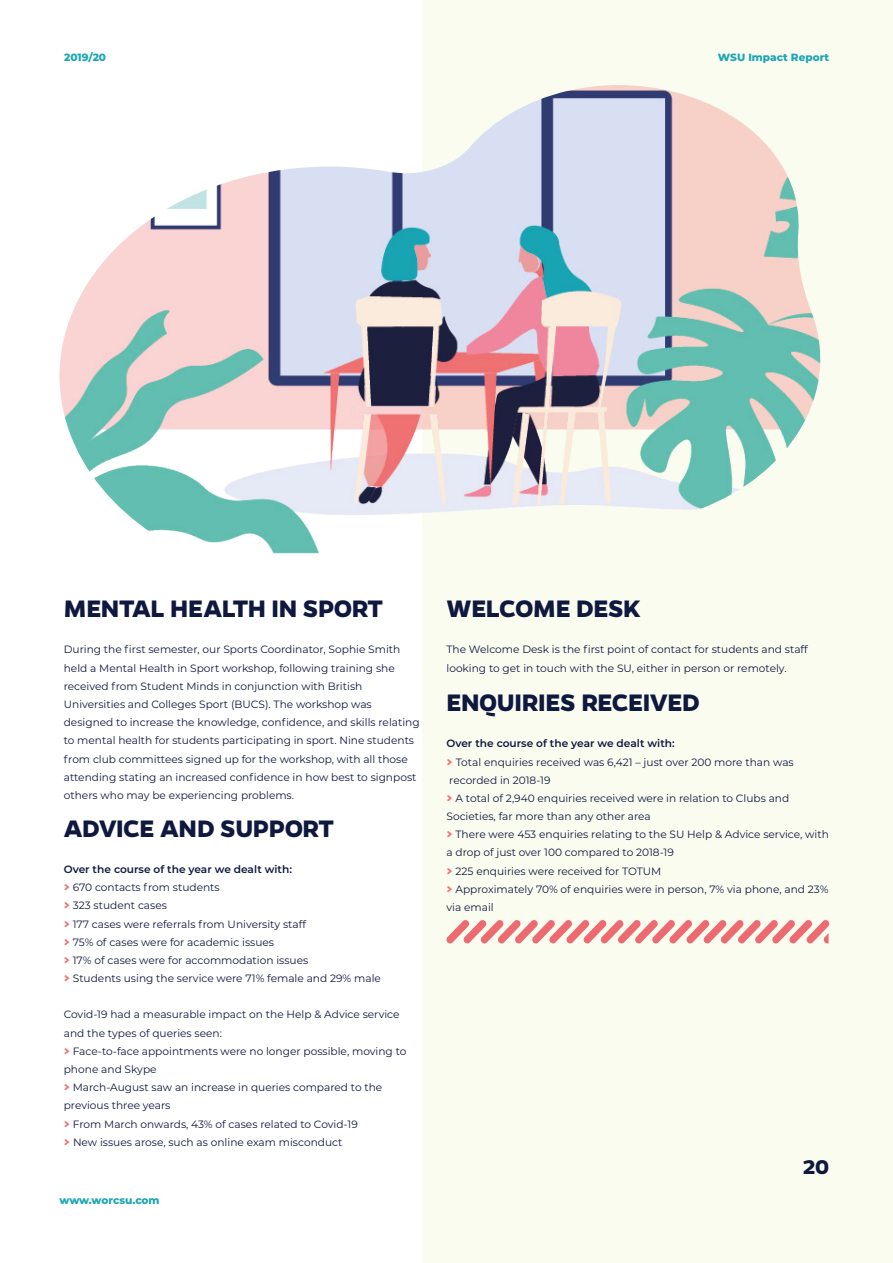
<style>
.page{position:relative;width:893px;height:1263px;background:#fff}
.page>*{position:absolute;margin:0;border:0;box-sizing:border-box;transform-origin:0 0}
.t1{font:700 27px "Gentona";letter-spacing:-.015em;color:#0f183f}
.t2{font:700 22.5px "Gentona";color:#0f183f}
.t3{font:10.65px/18.1px "Montserrat";color:#0f183f}
.t4{font:600 10.65px "Montserrat";color:#0f183f}
.t5{font:800 10.5px "Montserrat";color:#1ca7b3}
.s1{font-family:"Gentona";font-weight:700;font-size:15px;color:#f26f70}
</style>
<div class="page">
<div style="left:422px;top:0;width:471px;height:1263px;background:#fbfcf0"></div>
<svg style="left:446px;top:920px;width:383px;height:23px"></svg>
<img style="left:59px;top:85px;width:762px;height:469px">
<p class="t5" style="left:64px;top:50px;width:44px">2019/20</p>
<p class="t5" style="left:718px;top:50px;width:113px">WSU Impact Report</p>
<p class="t1" style="left:64px;top:593px;width:321px">MENTAL HEALTH IN SPORT</p>
<p class="t3" style="left:64px;top:640px;width:338px">During the first semester, our Sports Coordinator, Sophie Smith held a Mental Health in Sport workshop, following training she</p>
<p class="t3" style="left:64px;top:677px;width:300px">received from Student Minds in conjunction with British</p>
<p class="t3" style="left:64px;top:695px;width:310px">Universities and Colleges Sport (BUCS). The workshop was</p>
<p class="t3" style="left:64px;top:713px;width:357px">designed to increase the knowledge, confidence, and skills relating to mental health for students participating in sport. Nine students from club committees signed up for the workshop, with all those attending stating an increased confidence in how best to signpost others who may be experiencing problems.</p>
<p class="t1" style="left:64px;top:812px;width:272px">ADVICE AND SUPPORT</p>
<p class="t4" style="left:64px;top:862px;width:230px">Over the course of the year we dealt with:</p>
<p class="t3" style="left:64px;top:878px;width:157px"><span class="s1">&gt;</span> 670 contacts from students</p>
<p class="t3" style="left:64px;top:896px;width:105px"><span class="s1">&gt;</span> 323 student cases</p>
<p class="t3" style="left:64px;top:914px;width:244px"><span class="s1">&gt;</span> 177 cases were referrals from University staff</p>
<p class="t3" style="left:64px;top:932px;width:212px"><span class="s1">&gt;</span> 75% of cases were for academic issues</p>
<p class="t3" style="left:64px;top:951px;width:246px"><span class="s1">&gt;</span> 17% of cases were for accommodation issues</p>
<p class="t3" style="left:64px;top:969px;width:319px"><span class="s1">&gt;</span> Students using the service were 71% female and 29% male</p>
<p class="t3" style="left:64px;top:1005px;width:337px">Covid-19 had a measurable impact on the Help &amp; Advice service and the types of queries seen:</p>
<p class="t3" style="left:64px;top:1041px;width:344px"><span class="s1">&gt;</span> Face-to-face appointments were no longer possible, moving to phone and Skype</p>
<p class="t3" style="left:64px;top:1078px;width:320px"><span class="s1">&gt;</span> March-August saw an increase in queries compared to the</p>
<p class="t3" style="left:64px;top:1096px;width:108px">previous three years</p>
<p class="t3" style="left:64px;top:1114px;width:295px"><span class="s1">&gt;</span> From March onwards, 43% of cases related to Covid-19</p>
<p class="t3" style="left:64px;top:1132px;width:280px"><span class="s1">&gt;</span> New issues arose, such as online exam misconduct</p>
<p class="t5" style="left:60px;top:1192px;width:102px">www.worcsu.com</p>
<p class="t1" style="left:446px;top:593px;width:196px">WELCOME DESK</p>
<p class="t3" style="left:446px;top:640px;width:363px">The Welcome Desk is the first point of contact for students and staff looking to get in touch with the SU, either in person or remotely.</p>
<p class="t1" style="left:446px;top:687px;width:255px">ENQUIRIES RECEIVED</p>
<p class="t4" style="left:446px;top:736px;width:230px">Over the course of the year we dealt with:</p>
<p class="t3" style="left:446px;top:752px;width:349px"><span class="s1">&gt;</span> Total enquiries received was 6,421 – just over 200 more than was</p>
<p class="t3" style="left:449px;top:770px;width:103px">recorded in 2018-19</p>
<p class="t3" style="left:446px;top:789px;width:344px"><span class="s1">&gt;</span> A total of 2,940 enquiries received were in relation to Clubs and</p>
<p class="t3" style="left:446px;top:807px;width:206px">Societies, far more than any other area</p>
<p class="t3" style="left:446px;top:825px;width:384px"><span class="s1">&gt;</span> There were 453 enquiries relating to the SU Help &amp; Advice service, with a drop of just over 100 compared to 2018-19</p>
<p class="t3" style="left:446px;top:861px;width:216px"><span class="s1">&gt;</span> 225 enquiries were received for TOTUM</p>
<p class="t3" style="left:446px;top:879px;width:384px"><span class="s1">&gt;</span> Approximately 70% of enquiries were in person, 7% via phone, and 23% via email</p>
<p class="t2" style="left:803px;top:1153px;width:28px">20</p>
</div>
